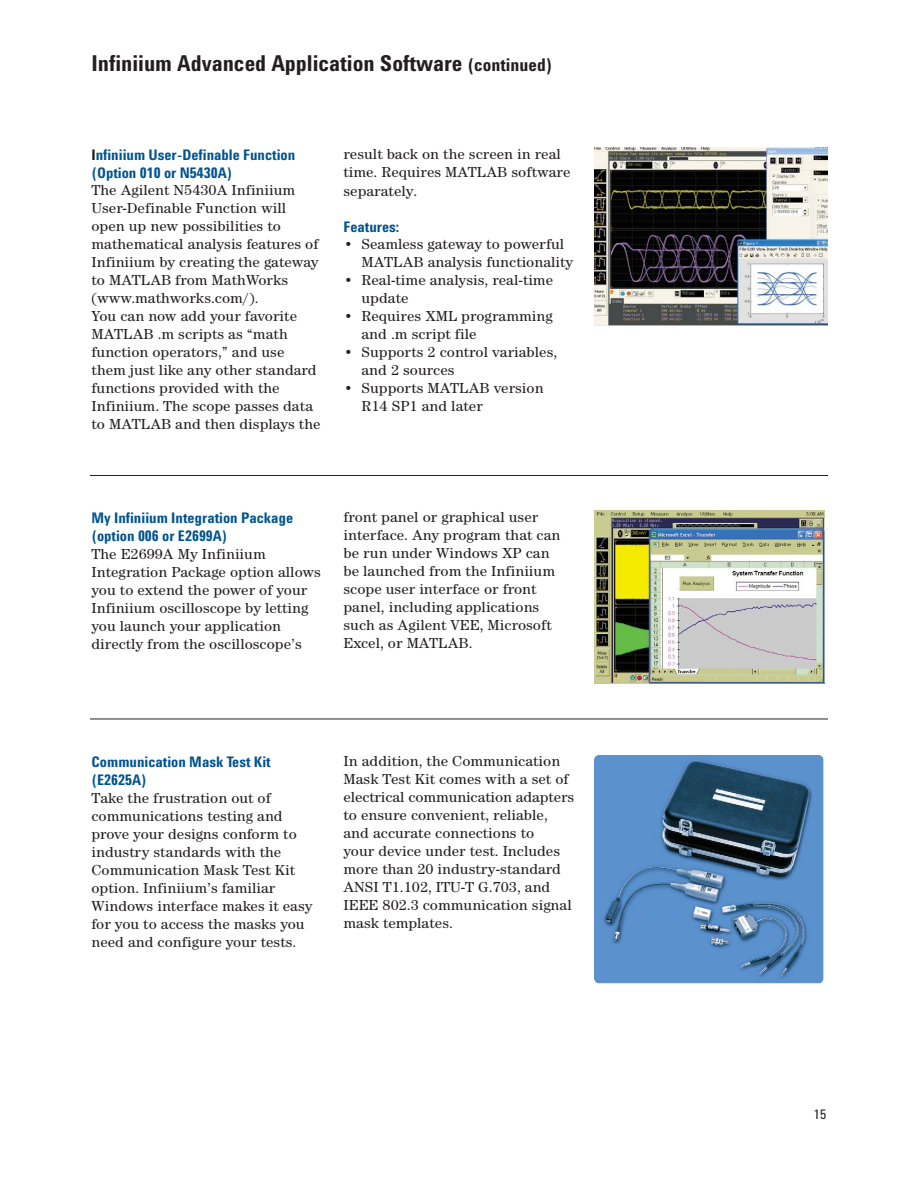
<style>
.page{position:relative;width:918px;height:1188px;background:#fff}
.page>*{position:absolute;margin:0;border:0;box-sizing:border-box;transform-origin:0 0}
.t1{font:700 22.5px "Agilent Cond";color:#231f20}
.t2{font:15px/18px "Agilent Century ITC";color:#231f20}
.t3{font:700 15px/18px "Agilent Cond";color:#00538e}
.t4{font:13.5px "Agilent Cond";color:#231f20}
.s1{font-size:18px}
.s2{color:#231f20}
</style>
<div class="page">
<img style="left:594px;top:511px;width:231px;height:173px">
<hr style="left:90px;top:719px;width:738px;height:1px;background:#231f20">
<img style="left:594px;top:755px;width:230px;height:228px;border-radius:5px">
<hr style="left:90px;top:475px;width:738px;height:1px;background:#231f20">
<img style="left:594px;top:148px;width:234px;height:178px">
<h1 class="t1" style="left:92px;top:55px;width:462px">Infiniium Advanced Application Software <span class="s1">(continued)</span></h1>
<p class="t3" style="left:92px;top:147px;width:205px"><span class="s2">I</span>nfiniium User-Definable Function (Option 010 or N5430A)</p>
<p class="t2" style="left:92px;top:183px;width:231px">The Agilent N5430A Infiniium<br>User-Definable Function will open up new possibilities to mathematical analysis features of<br>Infiniium by creating the gateway to MATLAB from MathWorks (www.mathworks.com/).<br>You can now add your favorite<br>MATLAB .m scripts as “math function operators,” and use them just like any other standard functions provided with the<br>Infiniium. The scope passes data to MATLAB and then displays the</p>
<p class="t2" style="left:344px;top:147px;width:229px">result back on the screen in real time. Requires MATLAB software separately.</p>
<p class="t3" style="left:344px;top:219px;width:57px">Features:</p>
<p class="t2" style="left:362px;top:237px;width:213px;text-indent:-18px">• Seamless gateway to powerful<br>MATLAB analysis functionality</p>
<p class="t2" style="left:362px;top:273px;width:193px;text-indent:-18px">• Real-time analysis, real-time update</p>
<p class="t2" style="left:362px;top:309px;width:193px;text-indent:-18px">• Requires XML programming and .m script file</p>
<p class="t2" style="left:362px;top:345px;width:197px;text-indent:-18px">• Supports 2 control variables, and 2 sources</p>
<p class="t2" style="left:362px;top:381px;width:184px;text-indent:-18px">• Supports MATLAB version<br>R14 SP1 and later</p>
<p class="t3" style="left:92px;top:510px;width:203px">My Infiniium Integration Package (option 006 or E2699A)</p>
<p class="t2" style="left:92px;top:546px;width:231px">The E2699A My Infiniium<br>Integration Package option allows you to extend the power of your<br>Infiniium oscilloscope by letting you launch your application directly from the oscilloscope’s</p>
<p class="t2" style="left:344px;top:510px;width:218px">front panel or graphical user interface. Any program that can be run under Windows XP can be launched from the Infiniium scope user interface or front panel, including applications such as Agilent VEE, Microsoft<br>Excel, or MATLAB.</p>
<p class="t3" style="left:92px;top:754px;width:181px">Communication Mask Test Kit (E2625A)</p>
<p class="t2" style="left:92px;top:790px;width:223px">Take the frustration out of communications testing and prove your designs conform to industry standards with the<br>Communication Mask Test Kit option. Infiniium’s familiar<br>Windows interface makes it easy for you to access the masks you need and configure your tests.</p>
<p class="t2" style="left:344px;top:754px;width:232px">In addition, the Communication<br>Mask Test Kit comes with a set of electrical communication adapters to ensure convenient, reliable, and accurate connections to<br>your device under test. Includes more than 20 industry-standard<br>ANSI T1.102, ITU-T G.703, and<br>IEEE 802.3 communication signal mask templates.</p>
<p class="t4" style="left:814px;top:1109px;width:14px">15</p>
</div>
